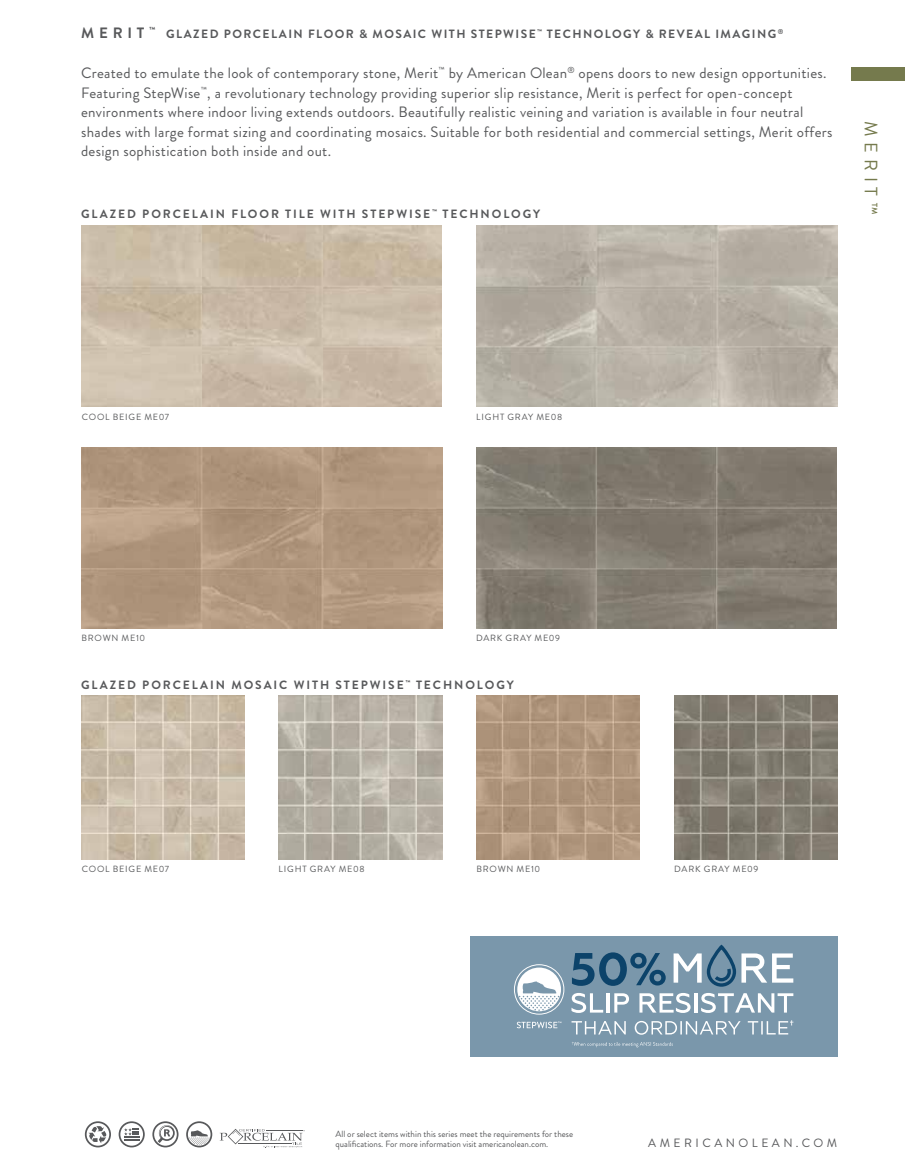
<style>
.page{position:relative;width:905px;height:1175px;background:#fff}
.page>*{position:absolute;margin:0;border:0;box-sizing:border-box;transform-origin:0 0}
.t1{font:18px "Brandon Grotesque";letter-spacing:.32em;color:#757a4d}
.t2{font:15px/19.5px "Brandon Grotesque";letter-spacing:.02em;color:#58595b}
.t3{font:700 12px "Brandon Grotesque";letter-spacing:.16em;color:#58595b}
.t4{font:700 12px "Brandon Grotesque";letter-spacing:.12em;color:#58595b}
.t5{font:12px "Brandon Grotesque";letter-spacing:.29em;color:#58595b}
.t6{font:9px/10.5px "Brandon Grotesque";color:#58595b}
.t7{font:9px "Brandon Grotesque";letter-spacing:.09em;color:#58595b}
.t8{font:9px "Brandon Grotesque";letter-spacing:.085em;color:#58595b}
.s1{font-size:15px}
</style>
<div class="page">
<div style="left:850px;top:68px;width:54px;height:13px;background:#757a4d"></div>
<img style="left:476px;top:225px;width:361px;height:181px">
<img style="left:81px;top:447px;width:361px;height:181px">
<img style="left:476px;top:447px;width:360px;height:181px">
<img style="left:81px;top:696px;width:163px;height:163px">
<img style="left:279px;top:696px;width:163px;height:163px">
<img style="left:674px;top:696px;width:163px;height:163px">
<img style="left:477px;top:696px;width:162px;height:163px">
<svg style="left:85px;top:1121px;width:26px;height:26px"></svg>
<div style="left:87px;top:1123px;width:22px;height:22px;background:#fff;border-radius:50%"></div>
<svg style="left:88px;top:1125px;width:19px;height:18px"></svg>
<svg style="left:119px;top:1121px;width:26px;height:26px"></svg>
<svg style="left:120px;top:1123px;width:23px;height:22px"></svg>
<svg style="left:124px;top:1128px;width:15px;height:12px"></svg>
<svg style="left:152px;top:1121px;width:26px;height:26px"></svg>
<div style="left:154px;top:1123px;width:23px;height:22px;background:#fff;border-radius:50%"></div>
<svg style="left:158px;top:1125px;width:17px;height:18px"></svg>
<svg style="left:186px;top:1121px;width:26px;height:26px"></svg>
<svg style="left:220px;top:1129px;width:85px;height:18px"></svg>
<div style="left:470px;top:936px;width:367px;height:120px;background:#7a97ab"></div>
<svg style="left:572px;top:1042px;width:101px;height:5px"></svg>
<svg style="left:571px;top:944px;width:222px;height:69px"></svg>
<svg style="left:571px;top:1020px;width:222px;height:14px"></svg>
<svg style="left:514px;top:964px;width:50px;height:50px"></svg>
<svg style="left:516px;top:1021px;width:45px;height:7px"></svg>
<p class="t4" style="left:81px;top:25px;width:703px"><span class="s1">M E R I T</span> <sup>™</sup> GLAZED PORCELAIN FLOOR &amp; MOSAIC WITH STEPWISE<sup>™</sup> TECHNOLOGY &amp; REVEAL IMAGING<sup>®</sup></p>
<p class="t2" style="left:81px;top:63px;width:753px">Created to emulate the look of contemporary stone, Merit<sup>™</sup> by American Olean<sup>®</sup> opens doors to new design opportunities.<br>Featuring StepWise<sup>™</sup>, a revolutionary technology providing superior slip resistance, Merit is perfect for open-concept environments where indoor living extends outdoors. Beautifully realistic veining and variation is available in four neutral shades with large format sizing and coordinating mosaics. Suitable for both residential and commercial settings, Merit offers design sophistication both inside and out.</p>
<p class="t3" style="left:81px;top:206px;width:460px">GLAZED PORCELAIN FLOOR TILE WITH STEPWISE<sup>™</sup> TECHNOLOGY</p>
<p class="t1" style="left:883px;top:121px;width:95px;rotate:90deg">MERIT™</p>
<p class="t7" style="left:82px;top:410px;width:89px">COOL BEIGE ME07</p>
<p class="t7" style="left:476px;top:410px;width:87px">LIGHT GRAY ME08</p>
<p class="t8" style="left:81px;top:632px;width:65px">BROWN ME10</p>
<p class="t7" style="left:476px;top:632px;width:86px">DARK GRAY ME09</p>
<p class="t3" style="left:81px;top:676px;width:434px">GLAZED PORCELAIN MOSAIC WITH STEPWISE<sup>™</sup> TECHNOLOGY</p>
<p class="t7" style="left:82px;top:863px;width:89px">COOL BEIGE ME07</p>
<p class="t7" style="left:278px;top:863px;width:87px">LIGHT GRAY ME08</p>
<p class="t8" style="left:476px;top:863px;width:65px">BROWN ME10</p>
<p class="t7" style="left:674px;top:863px;width:86px">DARK GRAY ME09</p>
<p class="t6" style="left:335px;top:1128px;width:239px">All or select items within this series meet the requirements for these qualifications. For more information visit americanolean.com.</p>
<p class="t5" style="left:648px;top:1135px;width:190px">AMERICANOLEAN.COM</p>
</div>
